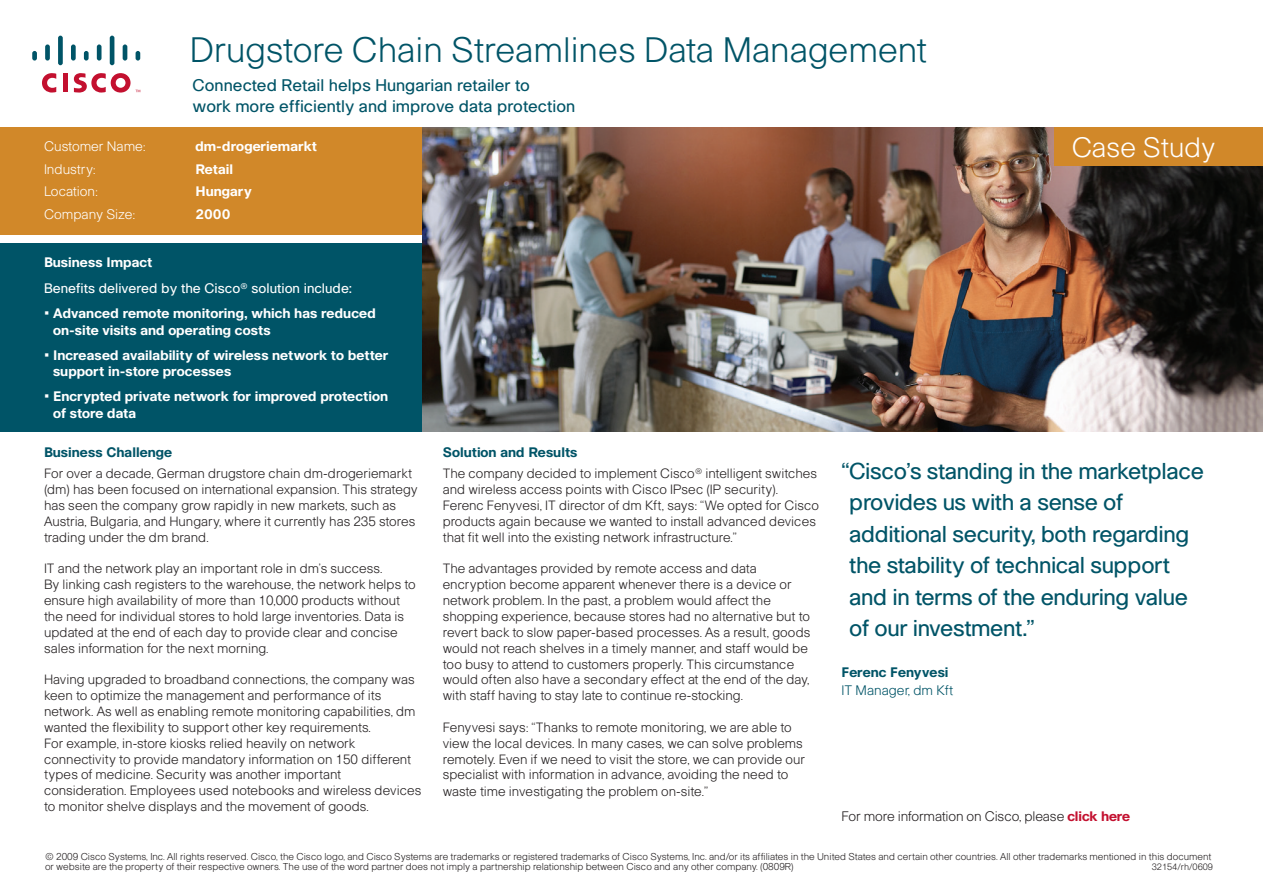
<style>
.page{position:relative;width:1263px;height:893px;background:#fff}
.page>*{position:absolute;margin:0;border:0;box-sizing:border-box;transform-origin:0 0}
.t1{font:300 34.65px "Cisco";color:#005467}
.t2{font:300 27.45px "Cisco";color:#fff}
.t3{font:22.5px/31.5px "Cisco";letter-spacing:-.02em;color:#005467}
.t4{font:16.5px/21px "Cisco";color:#005467}
.t5{font:700 13.5px/16.5px "Cisco";color:#fff}
.t6{font:13.5px/26px "Cisco";color:#fff}
.t7{font:700 13.5px "Cisco";color:#005467}
.t8{font:300 13.5px "Cisco";color:#fff}
.t9{font:300 13.5px "Cisco";letter-spacing:-.01em;color:#231f20}
.t10{font:300 13.5px "Cisco";color:#005467}
.t11{font:300 13.2px/15.9px "Cisco";color:#231f20}
.t12{font:300 9.75px/10.5px "Cisco";color:#231f20}
.t13{font:300 9px "Cisco";color:#231f20}
.s1{font-weight:700}
.s2{font-weight:700;color:#c3102f}
</style>
<div class="page">
<div style="left:0;top:127px;width:423px;height:108px;background:#d18829"></div>
<div style="left:0;top:243px;width:1263px;height:189px;background:#005467"></div>
<img style="left:423px;top:127px;width:840px;height:304px">
<div style="left:63px;top:73px;width:5px;height:19px;background:#c3102f"></div>
<svg style="left:42px;top:73px;width:14px;height:20px"></svg>
<div style="left:32px;top:51px;width:5px;height:10px;background:#005467;border-radius:2px"></div>
<div style="left:45px;top:44px;width:5px;height:17px;background:#005467;border-radius:2px"></div>
<div style="left:58px;top:36px;width:5px;height:29px;background:#005467;border-radius:2px"></div>
<div style="left:71px;top:44px;width:5px;height:17px;background:#005467;border-radius:2px"></div>
<div style="left:84px;top:51px;width:5px;height:10px;background:#005467;border-radius:2px"></div>
<div style="left:97px;top:44px;width:5px;height:17px;background:#005467;border-radius:2px"></div>
<hr style="left:110px;top:36px;width:4px;height:29px;background:#005467;border-radius:2px">
<hr style="left:123px;top:44px;width:4px;height:17px;background:#005467;border-radius:2px">
<hr style="left:136px;top:51px;width:4px;height:10px;background:#005467;border-radius:2px">
<svg style="left:74px;top:73px;width:66px;height:20px"></svg>
<div style="left:1054px;top:127px;width:209px;height:38px;background:#d18829"></div>
<h1 class="t1" style="left:190px;top:29px;width:738px">Drugstore Chain Streamlines Data Management</h1>
<p class="t4" style="left:193px;top:75px;width:384px">Connected Retail helps Hungarian retailer to<br>work more efficiently and improve data protection</p>
<p class="t8" style="left:44px;top:138px;width:103px">Customer Name:</p>
<p class="t5" style="left:195px;top:138px;width:123px">dm-drogeriemarkt</p>
<p class="t8" style="left:44px;top:161px;width:53px">Industry:</p>
<p class="t5" style="left:195px;top:160px;width:39px">Retail</p>
<p class="t8" style="left:44px;top:183px;width:55px">Location:</p>
<p class="t5" style="left:195px;top:183px;width:58px">Hungary</p>
<p class="t8" style="left:44px;top:206px;width:93px">Company Size:</p>
<p class="t5" style="left:195px;top:206px;width:37px">2000</p>
<p class="t6" style="left:44px;top:249px;width:309px"><span class="s1">Business Impact<br></span>Benefits delivered by the Cisco<sup>®</sup> solution include:</p>
<p class="t5" style="left:53px;top:305px;width:324px;text-indent:-9px">• Advanced remote monitoring, which has reduced on-site visits and operating costs</p>
<p class="t5" style="left:53px;top:346px;width:337px;text-indent:-9px">• Increased availability of wireless network to better support in-store processes</p>
<p class="t5" style="left:53px;top:388px;width:336px;text-indent:-9px">• Encrypted private network for improved protection of store data</p>
<h2 class="t2" style="left:1072px;top:131px;width:145px">Case Study</h2>
<p class="t7" style="left:44px;top:444px;width:129px">Business Challenge</p>
<p class="t11" style="left:44px;top:465px;width:375px">For over a decade, German drugstore chain dm-drogeriemarkt (dm) has been focused on international expansion. This strategy has seen the company grow rapidly in new markets, such as Austria, Bulgaria, and Hungary, where it currently has 235 stores trading under the dm brand.</p>
<p class="t11" style="left:44px;top:561px;width:373px">IT and the network play an important role in dm’s success.<br>By linking cash registers to the warehouse, the network helps to ensure high availability of more than 10,000 products without the need for individual stores to hold large inventories. Data is updated at the end of each day to provide clear and concise sales information for the next morning.</p>
<p class="t11" style="left:44px;top:671px;width:379px">Having upgraded to broadband connections, the company was keen to optimize the management and performance of its network. As well as enabling remote monitoring capabilities, dm wanted the flexibility to support other key requirements.<br>For example, in-store kiosks relied heavily on network connectivity to provide mandatory information on 150 different types of medicine. Security was another important consideration. Employees used notebooks and wireless devices to monitor shelve displays and the movement of goods.</p>
<p class="t7" style="left:443px;top:444px;width:136px">Solution and Results</p>
<p class="t11" style="left:443px;top:465px;width:378px">The company decided to implement Cisco<sup>®</sup> intelligent switches and wireless access points with Cisco IPsec (IP security).<br>Ferenc Fenyvesi, IT director of dm Kft, says: “We opted for Cisco products again because we wanted to install advanced devices that fit well into the existing network infrastructure.”</p>
<p class="t11" style="left:443px;top:561px;width:369px">The advantages provided by remote access and data encryption become apparent whenever there is a device or network problem. In the past, a problem would affect the shopping experience, because stores had no alternative but to revert back to slow paper-based processes. As a result, goods would not reach shelves in a timely manner, and staff would be too busy to attend to customers properly. This circumstance would often also have a secondary effect at the end of the day, with staff having to stay late to continue re-stocking.</p>
<p class="t11" style="left:443px;top:719px;width:364px">Fenyvesi says: “Thanks to remote monitoring, we are able to view the local devices. In many cases, we can solve problems remotely. Even if we need to visit the store, we can provide our specialist with information in advance, avoiding the need to waste time investigating the problem on-site.”</p>
<h3 class="t3" style="left:849px;top:455px;width:356px;text-indent:-8px">“Cisco’s standing in the marketplace provides us with a sense of additional security, both regarding the stability of technical support and in terms of the enduring value of our investment.”</h3>
<p class="t7" style="left:841px;top:663px;width:109px">Ferenc Fenyvesi</p>
<p class="t10" style="left:841px;top:682px;width:113px">IT Manager, dm Kft</p>
<p class="t9" style="left:841px;top:808px;width:290px">For more information on Cisco, please <span class="s2">click here</span></p>
<p class="t12" style="left:45px;top:851px;width:1168px">© 2009 Cisco Systems, Inc. All rights reserved. Cisco, the Cisco logo, and Cisco Systems are trademarks or registered trademarks of Cisco Systems, Inc. and/or its affiliates in the United States and certain other countries. All other trademarks mentioned in this document or website are the property of their respective owners. The use of the word partner does not imply a partnership relationship between Cisco and any other company. (0809R)</p>
<p class="t13" style="left:1152px;top:861px;width:63px">32154/rh/0609</p>
</div>
